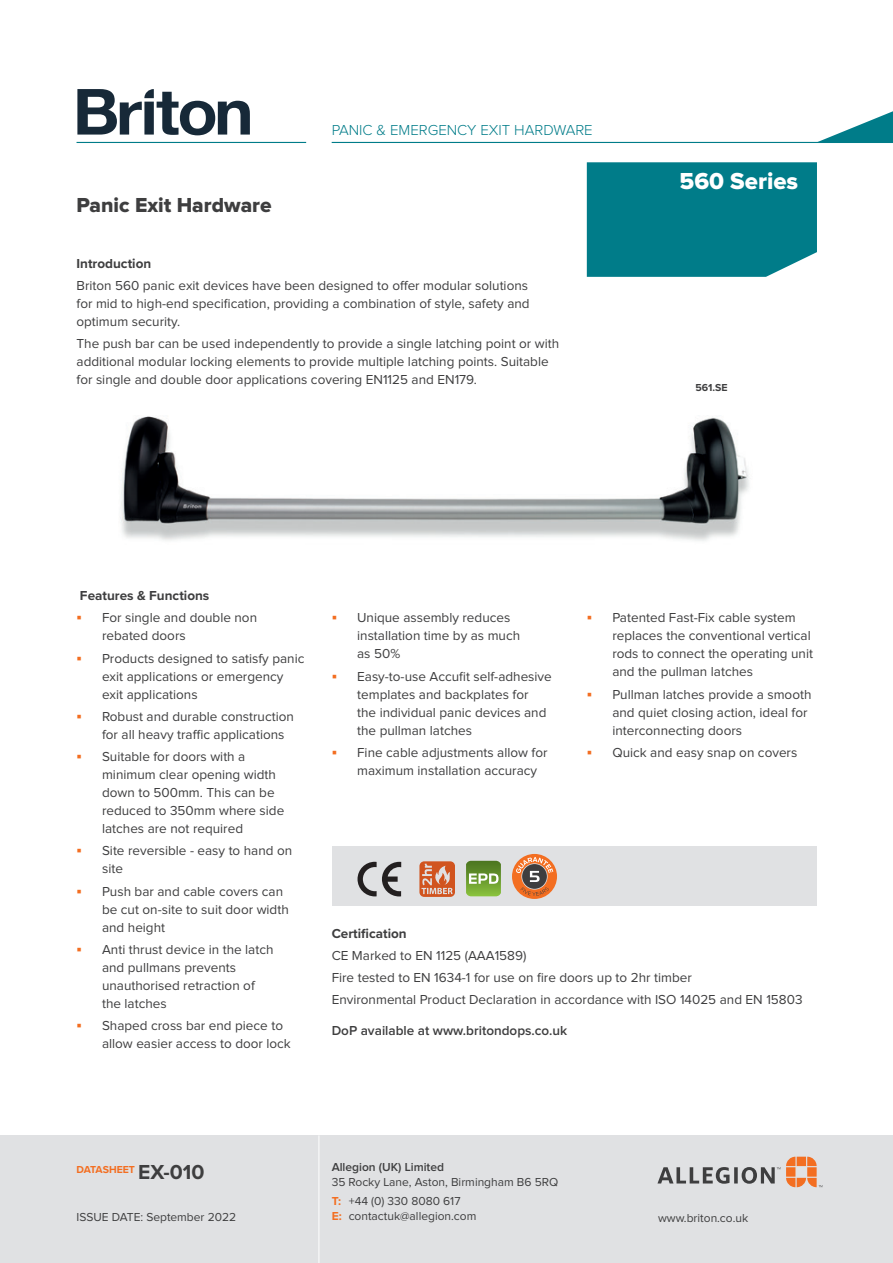
<style>
.page{position:relative;width:893px;height:1263px;background:#fff}
.page>*{position:absolute;margin:0;border:0;box-sizing:border-box;transform-origin:0 0}
.Products{font:24px "Proxima Nova Extrabld";color:#fff}
.t1{font:21px "Proxima Nova Extrabld";color:#3e3e3f}
.t2{font:300 15px "Proxima Nova";color:#007c89}
.AllegionBody{font:13.5px/18px "Proxima Nova";color:#3e3e3f}
.AllegionBody-2{font:600 13.5px "Proxima Nova";color:#3e3e3f}
.AllegionBody-3{font:700 13.5px "Proxima Nova";color:#3e3e3f}
.Bulleted_body{font:700 13.5px "Proxima Nova";color:#3e3e3f}
.t3{font:12px/19.2px "Proxima Nova";color:#3e3e3f}
.t4{font:600 12px "Proxima Nova";color:#3e3e3f}
.t5{font:700 10.5px "Proxima Nova";letter-spacing:-.005em;color:#f36e21}
.Captions{font:700 10.5px "Proxima Nova";color:#3e3e3f}
.s1{font-size:21px;color:#3e3e3f}
.s2{font-weight:700;color:#f36e21}
</style>
<div class="page">
<div style="left:0;top:1135px;width:893px;height:128px;background:#e0e1e3"></div>
<svg style="left:786px;top:1157px;width:36px;height:30px"></svg>
<svg style="left:657px;top:1167px;width:123px;height:17px"></svg>
<hr style="left:319px;top:1135px;width:1px;height:128px;background:#fff">
<hr style="left:332px;top:142px;width:561px;height:1px;background:#007c89">
<svg style="left:816px;top:111px;width:77px;height:31px"></svg>
<hr style="left:77px;top:142px;width:229px;height:1px;background:#007c89">
<svg style="left:77px;top:89px;width:173px;height:46px"></svg>
<div style="left:587px;top:162px;width:230px;height:115px;background:#007c89"></div>
<div style="left:332px;top:846px;width:484px;height:60px;background:#e0e1e3"></div>
<img style="left:120px;top:416px;width:629px;height:125px">
<svg style="left:358px;top:862px;width:43px;height:34px"></svg>
<svg style="left:420px;top:861px;width:35px;height:36px"></svg>
<svg style="left:466px;top:861px;width:35px;height:35px"></svg>
<svg style="left:512px;top:854px;width:45px;height:45px"></svg>
<p class="t1" style="left:77px;top:196px;width:197px">Panic Exit Hardware</p>
<p class="t2" style="left:332px;top:123px;width:263px">PANIC &amp; EMERGENCY EXIT HARDWARE</p>
<p class="AllegionBody-3" style="left:77px;top:253px;width:76px">Introduction</p>
<p class="AllegionBody" style="left:77px;top:277px;width:455px;text-align:justify">Briton 560 panic exit devices have been designed to offer modular solutions for mid to high-end specification, providing a combination of style, safety and optimum security.</p>
<p class="AllegionBody" style="left:77px;top:335px;width:484px">The push bar can be used independently to provide a single latching point or with additional modular locking elements to provide multiple latching points. Suitable for single and double door applications covering EN1125 and EN179.</p>
<p class="Products" style="left:680px;top:170px;width:120px">560 Series</p>
<p class="Captions" style="left:695px;top:380px;width:34px">561.SE</p>
<p class="Bulleted_body" style="left:80px;top:585px;width:131px">Features &amp; Functions</p>
<p class="AllegionBody" style="left:102px;top:609px;width:157px">For single and double non rebated doors</p>
<p class="AllegionBody" style="left:102px;top:650px;width:204px">Products designed to satisfy panic exit applications or emergency exit applications</p>
<p class="AllegionBody" style="left:102px;top:708px;width:193px">Robust and durable construction for all heavy traffic applications</p>
<p class="AllegionBody" style="left:102px;top:748px;width:184px">Suitable for doors with a minimum clear opening width down to 500mm. This can be reduced to 350mm where side latches are not required</p>
<p class="AllegionBody" style="left:102px;top:842px;width:192px">Site reversible - easy to hand on site</p>
<p class="AllegionBody" style="left:102px;top:883px;width:188px">Push bar and cable covers can be cut on-site to suit door width and height</p>
<p class="AllegionBody" style="left:102px;top:941px;width:173px">Anti thrust device in the latch and pullmans prevents unauthorised retraction of the latches</p>
<p class="AllegionBody" style="left:102px;top:1017px;width:190px">Shaped cross bar end piece to allow easier access to door lock</p>
<p class="AllegionBody" style="left:357px;top:609px;width:165px">Unique assembly reduces installation time by as much as 50%</p>
<p class="AllegionBody" style="left:357px;top:668px;width:196px">Easy-to-use Accufit self-adhesive templates and backplates for<br>the individual panic devices and the pullman latches</p>
<p class="AllegionBody" style="left:357px;top:744px;width:192px">Fine cable adjustments allow for maximum installation accuracy</p>
<p class="AllegionBody" style="left:612px;top:609px;width:202px">Patented Fast-Fix cable system replaces the conventional vertical rods to connect the operating unit and the pullman latches</p>
<p class="AllegionBody" style="left:612px;top:686px;width:201px">Pullman latches provide a smooth and quiet closing action, ideal for interconnecting doors</p>
<p class="AllegionBody" style="left:612px;top:744px;width:187px">Quick and easy snap on covers</p>
<p class="AllegionBody-3" style="left:332px;top:923px;width:77px">Certification</p>
<p class="AllegionBody" style="left:332px;top:947px;width:196px">CE Marked to EN 1125 (AAA1589)</p>
<p class="AllegionBody" style="left:332px;top:969px;width:362px">Fire tested to EN 1634-1 for use on fire doors up to 2hr timber</p>
<p class="AllegionBody" style="left:332px;top:991px;width:472px">Environmental Product Declaration in accordance with ISO 14025 and EN 15803</p>
<p class="AllegionBody-2" style="left:332px;top:1024px;width:237px">DoP available at www.britondops.co.uk</p>
<p class="t5" style="left:77px;top:1161px;width:129px">DATASHEET <span class="s1">EX-010</span></p>
<p class="t3" style="left:77px;top:1208px;width:161px">ISSUE DATE: September 2022</p>
<p class="t4" style="left:332px;top:1162px;width:114px">Allegion (UK) Limited</p>
<p class="t3" style="left:332px;top:1173px;width:228px">35 Rocky Lane, Aston, Birmingham B6 5RQ<br><span class="s2">T:</span> +44 (0) 330 8080 617</p>
<p class="t3" style="left:332px;top:1207px;width:146px"><span class="s2">E:</span> contactuk@allegion.com</p>
<p class="t3" style="left:658px;top:1209px;width:92px">www.briton.co.uk</p>
</div>
